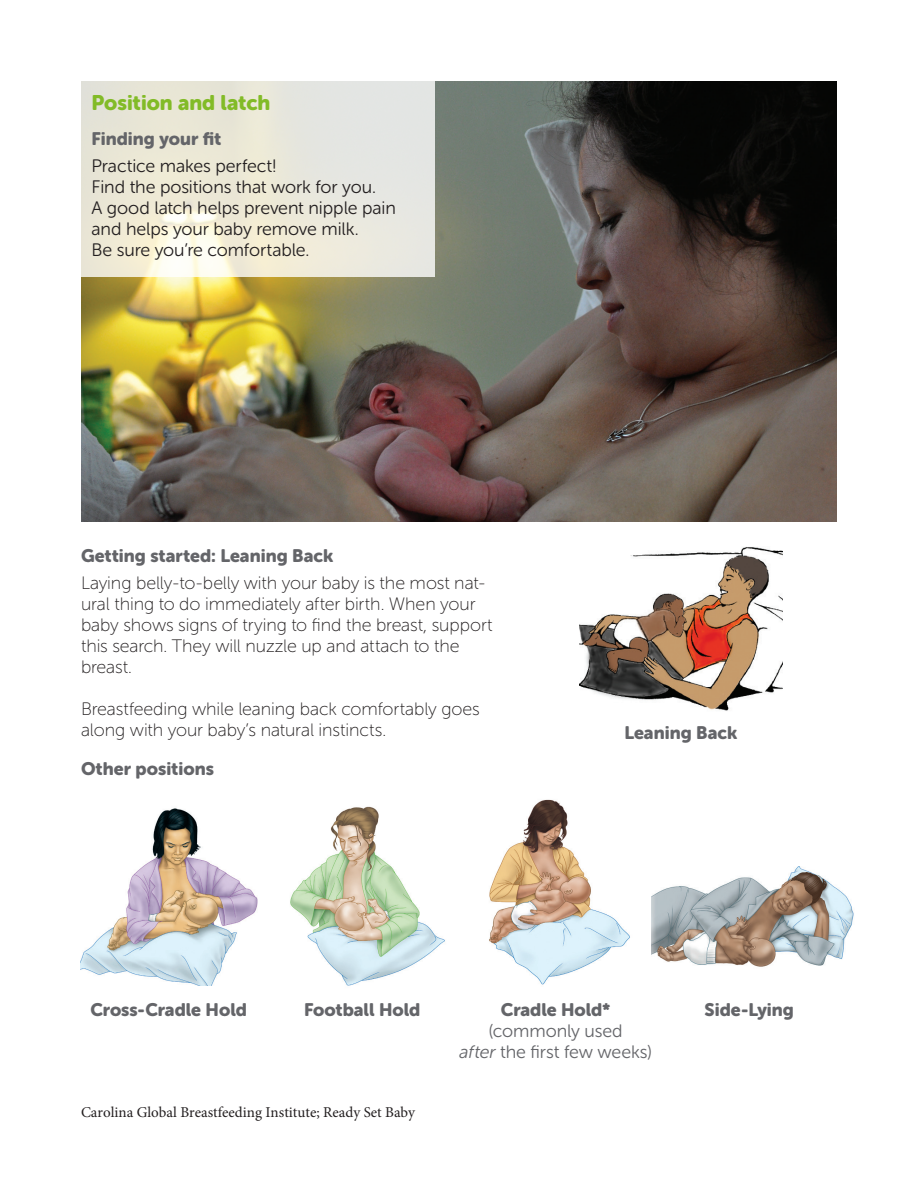
<style>
.page{position:relative;width:918px;height:1188px;background:#fff}
.page>*{position:absolute;margin:0;border:0;box-sizing:border-box;transform-origin:0 0}
.t1{font:21px "Museo Sans Rounded 900";color:#82bb27}
.t2{font:18px/21px "Museo Sans Rounded 100";letter-spacing:-.005em;color:#231f20}
.t3{font:18px/21px "Museo Sans Rounded 300";letter-spacing:-.005em;color:#231f20}
.t4{font:18px "Museo Sans Rounded 900";color:#646569}
.t5{font:18px/21px "Museo Sans Rounded 300";letter-spacing:-.005em;color:#646569;text-align:center}
.t6{font:15px "Minion Pro";color:#231f20}
.s1{font-style:italic}
</style>
<div class="page">
<img style="left:651px;top:866px;width:203px;height:101px">
<img style="left:290px;top:806px;width:155px;height:180px">
<img style="left:489px;top:799px;width:141px;height:186px">
<img style="left:81px;top:808px;width:177px;height:177px">
<img style="left:579px;top:547px;width:203px;height:164px">
<img style="left:81px;top:81px;width:756px;height:441px">
<svg style="left:81px;top:81px;width:353px;height:196px;background:#eae8db"></svg>
<p class="t1" style="left:92px;top:91px;width:180px">Position and latch</p>
<p class="t4" style="left:92px;top:128px;width:131px">Finding your fit</p>
<p class="t3" style="left:92px;top:156px;width:306px">Practice makes perfect!<br>Find the positions that work for you.<br>A good latch helps prevent nipple pain and helps your baby remove milk.<br>Be sure you’re comfortable.</p>
<p class="t4" style="left:81px;top:545px;width:254px">Getting started: Leaning Back</p>
<p class="t2" style="left:81px;top:573px;width:413px">Laying belly-to-belly with your baby is the most nat&shy;ural thing to do immediately after birth. When your baby shows signs of trying to find the breast, support this search. They will nuzzle up and attach to the breast.</p>
<p class="t2" style="left:81px;top:699px;width:400px">Breastfeeding while leaning back comfortably goes along with your baby’s natural instincts.</p>
<p class="t4" style="left:81px;top:759px;width:135px">Other positions</p>
<p class="t4" style="left:624px;top:723px;width:114px">Leaning Back</p>
<p class="t4" style="left:90px;top:1000px;width:158px">Cross-Cradle Hold</p>
<p class="t4" style="left:304px;top:1000px;width:118px">Football Hold</p>
<p class="t4" style="left:501px;top:1000px;width:111px">Cradle Hold*</p>
<p class="t4" style="left:705px;top:1000px;width:91px">Side-Lying</p>
<p class="t5" style="left:460px;top:1021px;width:194px">(commonly used<br><span class="s1">after</span> the first few weeks)</p>
<p class="t6" style="left:81px;top:1103px;width:336px">Carolina Global Breastfeeding Institute; Ready Set Baby</p>
</div>
